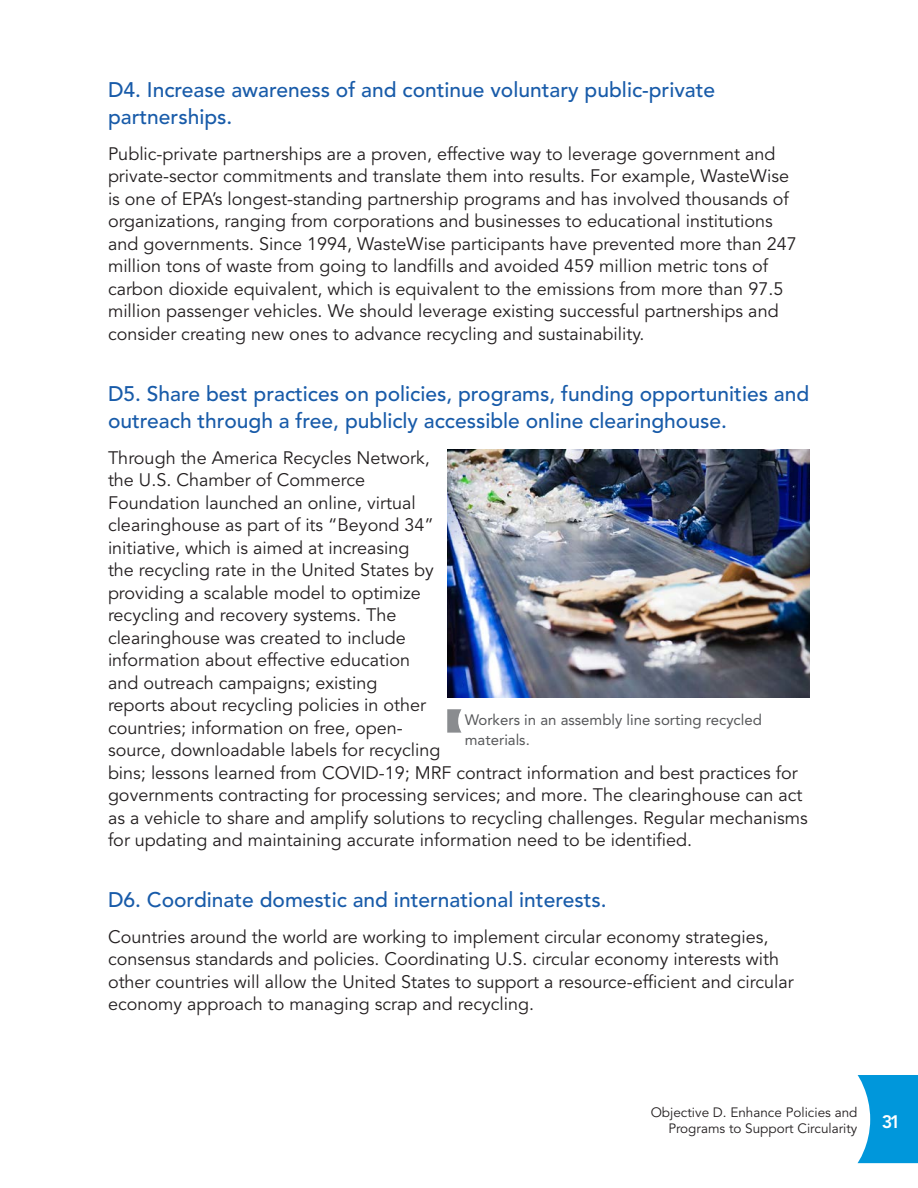
<style>
.page{position:relative;width:918px;height:1188px;background:#fff}
.page>*{position:absolute;margin:0;border:0;box-sizing:border-box;transform-origin:0 0}
.Header_02{font:500 21px/27px "Avenir LT Std";color:#185ba9}
.Body_Copy{font:18px/22.5px "Avenir LT Std";color:#231f20}
.t1{font:800 18px "Avenir LT Std";color:#fff}
.Body_Copy-2{font:15px/19.5px "Avenir LT Std";color:#57585a}
.t2{font:13.5px/16.2px "Avenir LT Std";color:#231f20;text-align:right}
</style>
<div class="page">
<svg style="left:857px;top:1075px;width:61px;height:88px;background:#26a6e0"></svg>
<img style="left:447px;top:449px;width:363px;height:249px">
<svg style="left:447px;top:709px;width:15px;height:24px"></svg>
<p class="Header_02" style="left:108px;top:77px;width:609px">D4. Increase awareness of and continue voluntary public-private partnerships.</p>
<p class="Body_Copy" style="left:108px;top:143px;width:690px">Public-private partnerships are a proven, effective way to leverage government and private-sector commitments and translate them into results. For example, WasteWise is one of EPA’s longest-standing partnership programs and has involved thousands of organizations, ranging from corporations and businesses to educational institutions and governments. Since 1994, WasteWise participants have prevented more than 247 million tons of waste from going to landfills and avoided 459 million metric tons of carbon dioxide equivalent, which is equivalent to the emissions from more than 97.5 million passenger vehicles. We should leverage existing successful partnerships and consider creating new ones to advance recycling and sustainability.</p>
<p class="Header_02" style="left:108px;top:380px;width:703px">D5. Share best practices on policies, programs, funding opportunities and outreach through a free, publicly accessible online clearinghouse.</p>
<p class="Body_Copy" style="left:108px;top:447px;width:701px">Through the America Recycles Network,<br>the U.S. Chamber of Commerce<br>Foundation launched an online, virtual<br>clearinghouse as part of its “Beyond 34”<br>initiative, which is aimed at increasing<br>the recycling rate in the United States by<br>providing a scalable model to optimize<br>recycling and recovery systems. The<br>clearinghouse was created to include<br>information about effective education<br>and outreach campaigns; existing<br>reports about recycling policies in other<br>countries; information on free, open-<br>source, downloadable labels for recycling<br>bins; lessons learned from COVID-19; MRF contract information and best practices for governments contracting for processing services; and more. The clearinghouse can act as a vehicle to share and amplify solutions to recycling challenges. Regular mechanisms for updating and maintaining accurate information need to be identified.</p>
<p class="Header_02" style="left:108px;top:887px;width:500px">D6. Coordinate domestic and international interests.</p>
<p class="Body_Copy" style="left:108px;top:926px;width:687px">Countries around the world are working to implement circular economy strategies, consensus standards and policies. Coordinating U.S. circular economy interests with other countries will allow the United States to support a resource-efficient and circular economy approach to managing scrap and recycling.</p>
<p class="Body_Copy-2" style="left:465px;top:711px;width:299px">Workers in an assembly line sorting recycled materials.</p>
<p class="t2" style="left:651px;top:1105px;width:208px">Objective D. Enhance Policies and<br>Programs to Support Circularity</p>
<p class="t1" style="left:882px;top:1111px;width:20px">31</p>
</div>
